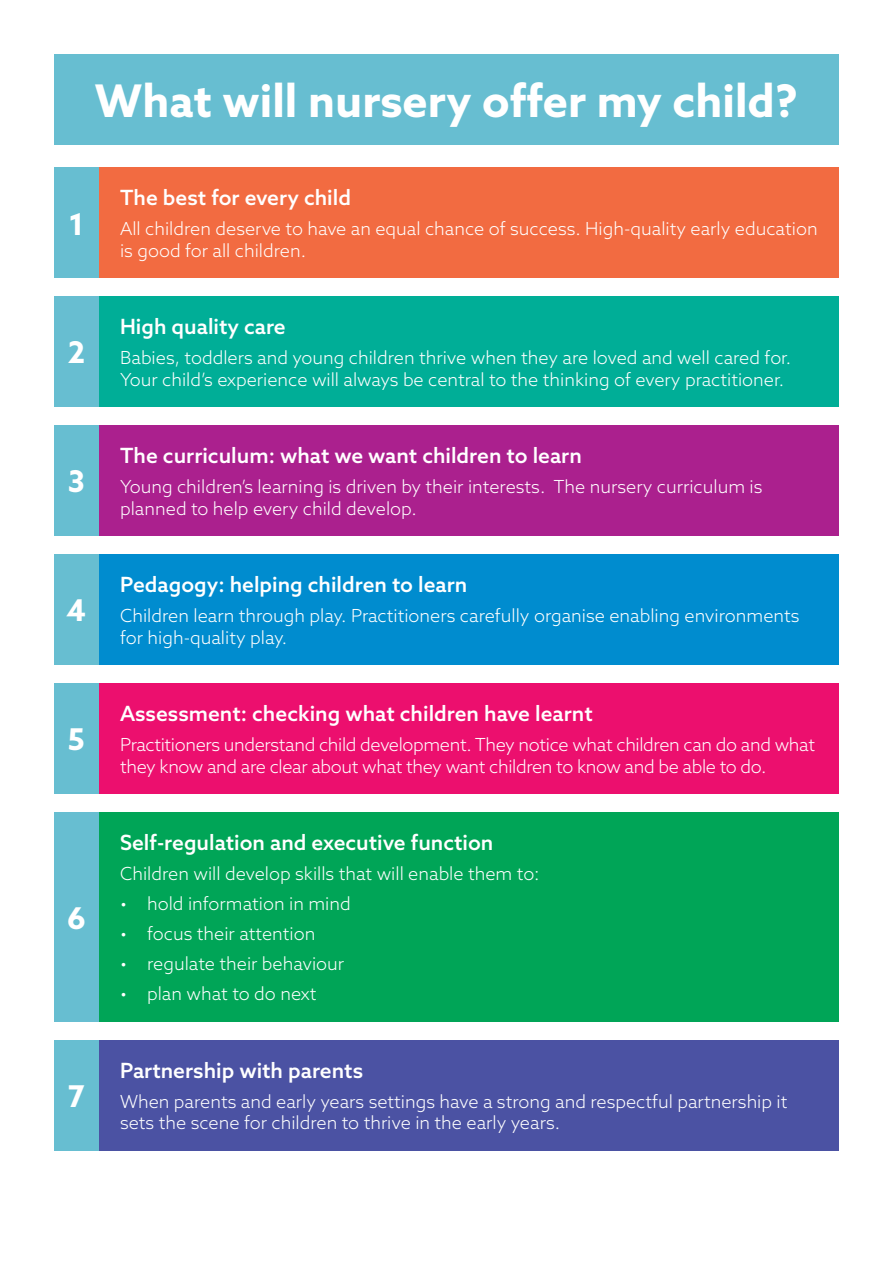
<style>
.page{position:relative;width:893px;height:1263px;background:#fff}
.page>*{position:absolute;margin:0;border:0;box-sizing:border-box;transform-origin:0 0}
.t1{font:700 45px "Azo Sans";color:#fff}
.t2{font:700 30px "Azo Sans";color:#fff}
.t3{font:500 21px "Azo Sans";color:#fff}
.t4{font:300 18px/21.6px "Azo Sans";color:#fff}
.t5{font:300 18px/21.6px "Azo Sans";letter-spacing:-.02em;color:#fff}
</style>
<div class="page">
<div style="left:54px;top:54px;width:785px;height:91px;background:#67bed1"></div>
<div style="left:99px;top:167px;width:740px;height:111px;background:#f26b41"></div>
<div style="left:99px;top:296px;width:740px;height:111px;background:#00ae97"></div>
<div style="left:99px;top:425px;width:740px;height:111px;background:#ab208e"></div>
<div style="left:99px;top:554px;width:740px;height:111px;background:#008ccf"></div>
<div style="left:99px;top:683px;width:740px;height:111px;background:#ec0f6e"></div>
<div style="left:99px;top:1040px;width:740px;height:110px;background:#4b52a3"></div>
<div style="left:99px;top:812px;width:740px;height:210px;background:#00a557"></div>
<div style="left:54px;top:167px;width:45px;height:111px;background:#67bed1"></div>
<div style="left:54px;top:296px;width:45px;height:111px;background:#67bed1"></div>
<div style="left:54px;top:425px;width:45px;height:111px;background:#67bed1"></div>
<div style="left:54px;top:554px;width:45px;height:111px;background:#67bed1"></div>
<div style="left:54px;top:683px;width:45px;height:111px;background:#67bed1"></div>
<div style="left:54px;top:812px;width:45px;height:210px;background:#67bed1"></div>
<div style="left:54px;top:1040px;width:45px;height:110px;background:#67bed1"></div>
<h1 class="t1" style="left:95px;top:71px;width:704px">What will nursery offer my child?</h1>
<h2 class="t2" style="left:69px;top:204px;width:17px">1</h2>
<h2 class="t2" style="left:68px;top:333px;width:19px">2</h2>
<h2 class="t2" style="left:68px;top:462px;width:19px">3</h2>
<h2 class="t2" style="left:67px;top:591px;width:21px">4</h2>
<h2 class="t2" style="left:68px;top:720px;width:19px">5</h2>
<h2 class="t2" style="left:67px;top:898px;width:20px">6</h2>
<h2 class="t2" style="left:68px;top:1076px;width:19px">7</h2>
<p class="t3" style="left:120px;top:184px;width:232px">The best for every child</p>
<p class="t4" style="left:120px;top:218px;width:699px">All children deserve to have an equal chance of success. High-quality early education is good for all children.</p>
<p class="t3" style="left:120px;top:313px;width:167px">High quality care</p>
<p class="t4" style="left:120px;top:347px;width:673px">Babies, toddlers and young children thrive when they are loved and well cared for.<br>Your child’s experience will always be central to the thinking of every practitioner.</p>
<p class="t3" style="left:120px;top:442px;width:463px">The curriculum: what we want children to learn</p>
<p class="t4" style="left:120px;top:476px;width:644px">Young children’s learning is driven by their interests. The nursery curriculum is planned to help every child develop.</p>
<p class="t3" style="left:120px;top:571px;width:349px">Pedagogy: helping children to learn</p>
<p class="t4" style="left:120px;top:605px;width:681px">Children learn through play. Practitioners carefully organise enabling environments for high-quality play.</p>
<p class="t3" style="left:120px;top:699px;width:474px">Assessment: checking what children have learnt</p>
<p class="t5" style="left:120px;top:733px;width:696px">Practitioners understand child development. They notice what children can do and what they know and are clear about what they want children to know and be able to do.</p>
<p class="t3" style="left:120px;top:828px;width:375px">Self-regulation and executive function</p>
<p class="t4" style="left:120px;top:862px;width:421px">Children will develop skills that will enable them to:</p>
<p class="t4" style="left:120px;top:893px;width:232px">• hold information in mind</p>
<p class="t4" style="left:120px;top:923px;width:197px">• focus their attention</p>
<p class="t4" style="left:120px;top:953px;width:226px">• regulate their behaviour</p>
<p class="t4" style="left:120px;top:983px;width:198px">• plan what to do next</p>
<p class="t3" style="left:120px;top:1056px;width:244px">Partnership with parents</p>
<p class="t4" style="left:120px;top:1090px;width:669px">When parents and early years settings have a strong and respectful partnership it sets the scene for children to thrive in the early years.</p>
</div>
